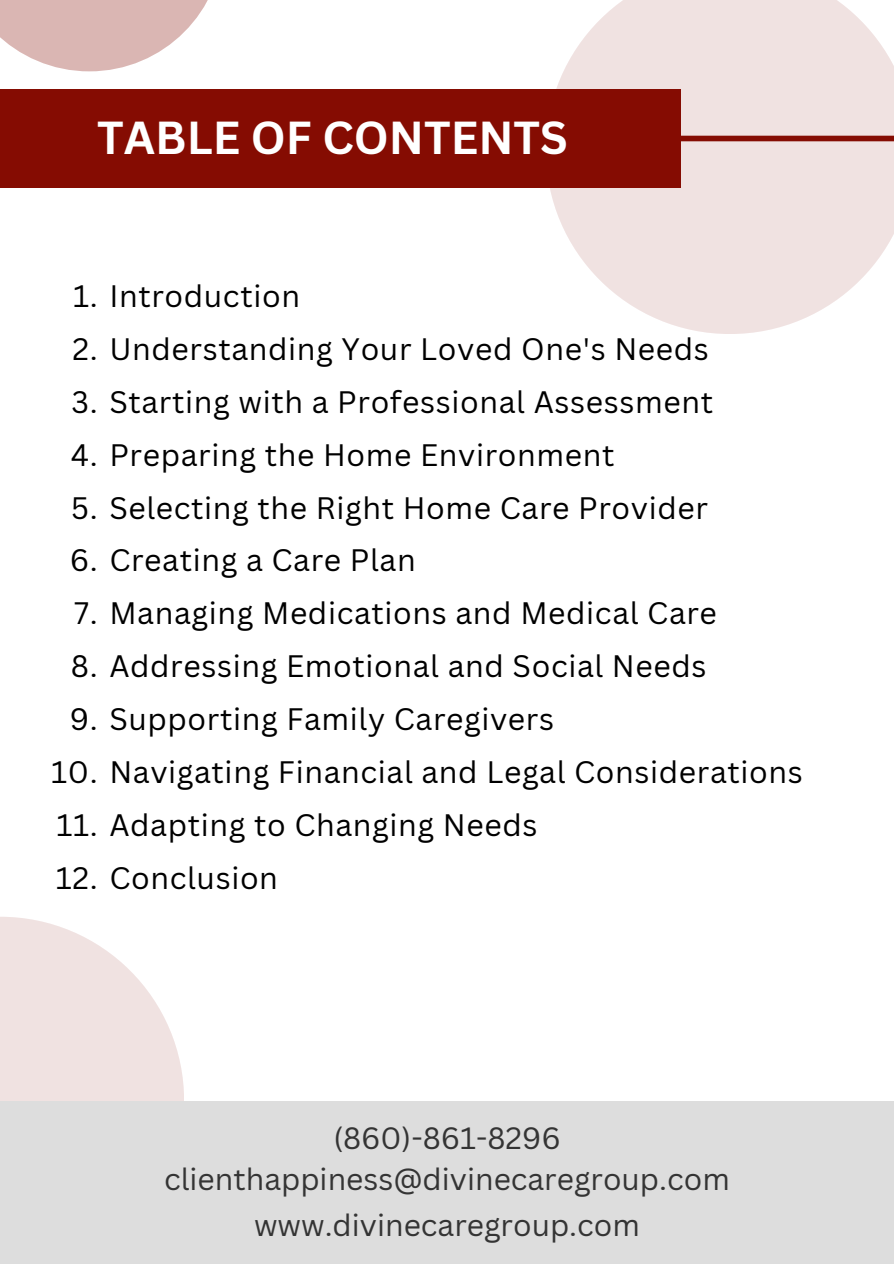
<style>
.page{position:relative;width:894px;height:1264px;background:#fff}
.page>*{position:absolute;margin:0;border:0;box-sizing:border-box;transform-origin:0 0}
.t1{font:700 45px "Canva Sans";color:#fff}
.t2{font:30.15px "Canva Sans";letter-spacing:.02em;color:#000}
.t3{font:30px "Canva Sans";color:#343434}
</style>
<div class="page">
<svg style="left:550px;top:0;width:343px;height:334px;fill:#f0e2e1"></svg>
<svg style="left:0;top:917px;width:184px;height:183px;fill:#f0e2e1"></svg>
<svg style="left:0;top:0;width:208px;height:71px;fill:#dab6b3"></svg>
<div style="left:0;top:89px;width:679px;height:99px;background:#850c02"></div>
<div style="left:679px;top:136px;width:214px;height:5px;background:#850c02"></div>
<div style="left:0;top:1100px;width:893px;height:163px;background:#ddd"></div>
<p class="t1" style="left:97px;top:106px;width:472px">TABLE OF CONTENTS</p>
<p class="t2" style="left:73px;top:275px;width:228px">1. Introduction</p>
<p class="t2" style="left:72px;top:327px;width:637px">2. Understanding Your Loved One's Needs</p>
<p class="t2" style="left:72px;top:380px;width:643px">3. Starting with a Professional Assessment</p>
<p class="t2" style="left:71px;top:433px;width:545px">4. Preparing the Home Environment</p>
<p class="t2" style="left:71px;top:486px;width:638px">5. Selecting the Right Home Care Provider</p>
<p class="t2" style="left:70px;top:539px;width:347px">6. Creating a Care Plan</p>
<p class="t2" style="left:74px;top:592px;width:644px">7. Managing Medications and Medical Care</p>
<p class="t2" style="left:71px;top:645px;width:637px">8. Addressing Emotional and Social Needs</p>
<p class="t2" style="left:70px;top:698px;width:486px">9. Supporting Family Caregivers</p>
<p class="t2" style="left:51px;top:750px;width:753px">10. Navigating Financial and Legal Considerations</p>
<p class="t2" style="left:56px;top:803px;width:482px">11. Adapting to Changing Needs</p>
<p class="t2" style="left:56px;top:856px;width:224px">12. Conclusion</p>
<h1 class="t3" style="left:333px;top:1117px;width:229px">(860)-861-8296</h1>
<p class="t3" style="left:164px;top:1158px;width:567px">clienthappiness@divinecaregroup.com</p>
<p class="t3" style="left:254px;top:1204px;width:387px">www.divinecaregroup.com</p>
</div>
